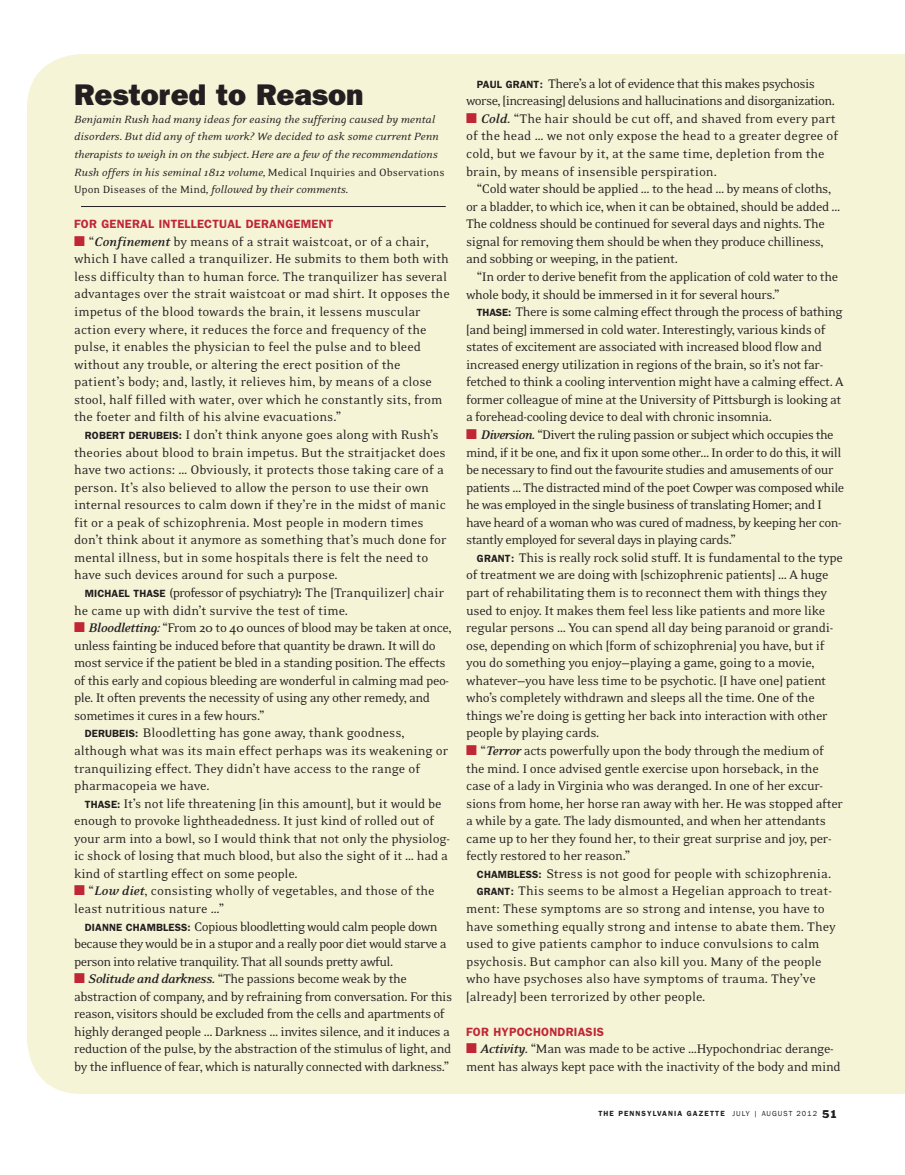
<style>
.page{position:relative;width:905px;height:1175px;background:#fff}
.page>*{position:absolute;margin:0;border:0;box-sizing:border-box;transform-origin:0 0}
.t1{font:800 30px "Franklin Gothic";color:#231f20}
.t2{font:14.25px/17.5px "Eidetic Neo";letter-spacing:-.02em;color:#231f20}
.t3{font:14.25px/17.5px "Eidetic Neo";color:#231f20}
.t4{font:14.25px/17.5px "Eidetic Neo";letter-spacing:-.04em;color:#231f20}
.t5{font:italic 12px/17.5px "Eidetic Neo";color:#231f20}
.t6{font:600 12px "Franklin Gothic";letter-spacing:.02em;color:#c02636}
.t7{font:600 7.5px "Franklin Gothic";letter-spacing:.145em;color:#231f20}
.s1{font-style:normal}
.s2{color:#c02636}
.s3{font-weight:700;font-style:italic}
.s4{font-family:"Franklin Gothic";font-weight:600;font-size:10.5px}
.s5{font-weight:400}
.s6{font-weight:400;font-size:10.5px}
</style>
<div class="page">
<div style="left:27px;top:54px;width:877px;height:1040px;background:#f6f4d7"></div>
<hr style="left:81px;top:206px;width:365px;height:1px;background:#231f20">
<h1 class="t1" style="left:74px;top:85px;width:291px">Restored to Reason</h1>
<p class="t5" style="left:74px;top:111px;width:372px">Benjamin Rush had many ideas for easing the suffering caused by mental disorders. But did any of them work? We decided to ask some current Penn therapists to weigh in on the subject. Here are a few of the recommendations Rush offers in his seminal 1812 volume, <span class="s1">Medical Inquiries and Observations Upon Diseases of the Mind</span>, followed by their comments.</p>
<p class="t6" style="left:74px;top:220px;width:261px">FOR GENERAL INTELLECTUAL DERANGEMENT</p>
<p class="t3" style="left:74px;top:234px;width:377px"><span class="s2">■</span> “<span class="s3">Confinement</span> by means of a strait waistcoat, or of a chair, which I have called a tranquilizer. He submits to them both with less difficulty than to human force. The tranquilizer has several advantages over the strait waistcoat or mad shirt. It opposes the impetus of the blood towards the brain, it lessens muscular action every where, it reduces the force and frequency of the pulse, it enables the physician to feel the pulse and to bleed without any trouble, or altering the erect position of the patient’s body; and, lastly, it relieves him, by means of a close stool, half filled with water, over which he constantly sits, from the foeter and filth of his alvine evacuations.”</p>
<p class="t3" style="left:74px;top:427px;width:374px;text-indent:11px"><span class="s4">ROBERT DERUBEIS:</span> I don’t think anyone goes along with Rush’s theories about blood to brain impetus. But the straitjacket does have two actions: … Obviously, it protects those taking care of a person. It’s also believed to allow the person to use their own internal resources to calm down if they’re in the midst of manic fit or a peak of schizophrenia. Most people in modern times don’t think about it anymore as something that’s much done for mental illness, but in some hospitals there is felt the need to have such devices around for such a purpose.</p>
<p class="t3" style="left:74px;top:585px;width:371px;text-indent:11px"><span class="s4">MICHAEL THASE</span> (professor of psychiatry)<span class="s4">:</span> The [Tranquilizer] chair he came up with didn’t survive the test of time.</p>
<p class="t2" style="left:74px;top:620px;width:379px"><span class="s2">■</span> <span class="s3">Bloodletting:</span> “From 20 to 40 ounces of blood may be taken at once,</p>
<p class="t2" style="left:74px;top:637px;width:363px">unless fainting be induced before that quantity be drawn. It will do</p>
<p class="t2" style="left:74px;top:655px;width:373px">most service if the patient be bled in a standing position. The effects</p>
<p class="t2" style="left:74px;top:672px;width:376px">of this early and copious bleeding are wonderful in calming mad peo-</p>
<p class="t2" style="left:74px;top:690px;width:357px">ple. It often prevents the necessity of using any other remedy, and</p>
<p class="t2" style="left:74px;top:708px;width:192px">sometimes it cures in a few hours.”</p>
<p class="t3" style="left:85px;top:725px;width:321px"><span class="s4">DERUBEIS:</span> Bloodletting has gone away, thank goodness,</p>
<p class="t3" style="left:74px;top:743px;width:375px">although what was its main effect perhaps was its weakening or</p>
<p class="t3" style="left:74px;top:760px;width:348px">tranquilizing effect. They didn’t have access to the range of</p>
<p class="t3" style="left:74px;top:778px;width:137px">pharmacopeia we have.</p>
<p class="t2" style="left:85px;top:795px;width:358px"><span class="s4">THASE:</span> It’s not life threatening [in this amount], but it would be</p>
<p class="t2" style="left:74px;top:813px;width:362px">enough to provoke lightheadedness. It just kind of rolled out of</p>
<p class="t2" style="left:74px;top:830px;width:377px">your arm into a bowl, so I would think that not only the physiolog-</p>
<p class="t2" style="left:74px;top:848px;width:375px">ic shock of losing that much blood, but also the sight of it … had a</p>
<p class="t2" style="left:74px;top:866px;width:225px">kind of startling effect on some people.</p>
<p class="t3" style="left:74px;top:883px;width:362px"><span class="s2">■</span> “<span class="s3">Low diet</span>, consisting wholly of vegetables, and those of the least nutritious nature …”</p>
<p class="t4" style="left:74px;top:918px;width:374px;text-indent:11px"><span class="s4">DIANNE CHAMBLESS:</span> Copious bloodletting would calm people down because they would be in a stupor and a really poor diet would starve a person into relative tranquility. That all sounds pretty awful.</p>
<p class="t2" style="left:74px;top:971px;width:379px"><span class="s2">■</span> <span class="s3">Solitude and darkness.</span> “The passions become weak by the abstraction of company, and by refraining from conversation. For this reason, visitors should be excluded from the cells and apartments of highly deranged people … Darkness … invites silence, and it induces a reduction of the pulse, by the abstraction of the stimulus of light, and by the influence of fear, which is naturally connected with darkness.”</p>
<p class="t4" style="left:466px;top:76px;width:370px;text-indent:11px"><span class="s4">PAUL GRANT:</span> There’s a lot of evidence that this makes psychosis worse, [increasing] delusions and hallucinations and disorganization.</p>
<p class="t3" style="left:466px;top:111px;width:374px"><span class="s2">■</span> <span class="s3">Cold.</span> “The hair should be cut off, and shaved from every part of the head … we not only expose the head to a greater degree of cold, but we favour by it, at the same time, depletion from the brain, by means of insensible perspiration.</p>
<p class="t2" style="left:466px;top:181px;width:376px;text-indent:11px">“Cold water should be applied … to the head … by means of cloths, or a bladder, to which ice, when it can be obtained, should be added … The coldness should be continued for several days and nights. The signal for removing them should be when they produce chilliness, and sobbing or weeping, in the patient.</p>
<p class="t2" style="left:466px;top:269px;width:373px;text-indent:11px">“In order to derive benefit from the application of cold water to the whole body, it should be immersed in it for several hours.”</p>
<p class="t2" style="left:466px;top:304px;width:379px;text-indent:11px"><span class="s4">THASE:</span> There is some calming effect through the process of bathing [and being] immersed in cold water. Interestingly, various kinds of states of excitement are associated with increased blood flow and increased energy utilization in regions of the brain, so it’s not far&shy;fetched to think a cooling intervention might have a calming effect. A former colleague of mine at the University of Pittsburgh is looking at a forehead-cooling device to deal with chronic insomnia.</p>
<p class="t4" style="left:466px;top:427px;width:379px"><span class="s2">■</span> <span class="s3">Diversion.</span> “Divert the ruling passion or subject which occupies the mind, if it be one, and fix it upon some other… In order to do this, it will be necessary to find out the favourite studies and amusements of our patients … The distracted mind of the poet Cowper was composed while he was employed in the single business of translating Homer; and I have heard of a woman who was cured of madness, by keeping her con&shy;stantly employed for several days in playing cards.”</p>
<p class="t2" style="left:466px;top:550px;width:378px;text-indent:11px"><span class="s4">GRANT:</span> This is really rock solid stuff. It is fundamental to the type of treatment we are doing with [schizophrenic patients] … A huge part of rehabilitating them is to reconnect them with things they used to enjoy. It makes them feel less like patients and more like regular persons … You can spend all day being paranoid or grandi&shy;ose, depending on which [form of schizophrenia] you have, but if you do something you enjoy—playing a game, going to a movie, whatever—you have less time to be psychotic. [I have one] patient who’s completely withdrawn and sleeps all the time. One of the things we’re doing is getting her back into interaction with other people by playing cards.</p>
<p class="t2" style="left:466px;top:743px;width:378px"><span class="s2">■</span> “<span class="s3">Terror</span> acts powerfully upon the body through the medium of the mind. I once advised gentle exercise upon horseback, in the case of a lady in Virginia who was deranged. In one of her excur&shy;sions from home, her horse ran away with her. He was stopped after a while by a gate. The lady dismounted, and when her attendants came up to her they found her, to their great surprise and joy, per&shy;fectly restored to her reason.”</p>
<p class="t3" style="left:477px;top:866px;width:356px"><span class="s4">CHAMBLESS:</span> Stress is not good for people with schizophrenia.</p>
<p class="t3" style="left:477px;top:883px;width:356px"><span class="s4">GRANT:</span> This seems to be almost a Hegelian approach to treat-</p>
<p class="t3" style="left:466px;top:901px;width:360px">ment: These symptoms are so strong and intense, you have to</p>
<p class="t3" style="left:466px;top:918px;width:371px">have something equally strong and intense to abate them. They</p>
<p class="t3" style="left:466px;top:936px;width:355px">used to give patients camphor to induce convulsions to calm</p>
<p class="t3" style="left:466px;top:953px;width:357px">psychosis. But camphor can also kill you. Many of the people</p>
<p class="t3" style="left:466px;top:971px;width:351px">who have psychoses also have symptoms of trauma. They’ve</p>
<p class="t3" style="left:466px;top:988px;width:241px">[already] been terrorized by other people.</p>
<p class="t6" style="left:466px;top:1027px;width:139px">FOR HYPOCHONDRIASIS</p>
<p class="t2" style="left:466px;top:1041px;width:376px"><span class="s2">■</span> <span class="s3">Activity.</span> “Man was made to be active …Hypochondriac derange&shy;ment has always kept pace with the inactivity of the body and mind</p>
<p class="t7" style="left:598px;top:1110px;width:240px">THE PENNSYLVANIA GAZETTE <span class="s5">JULY | AUGUST 2012</span> <span class="s6">51</span></p>
</div>
